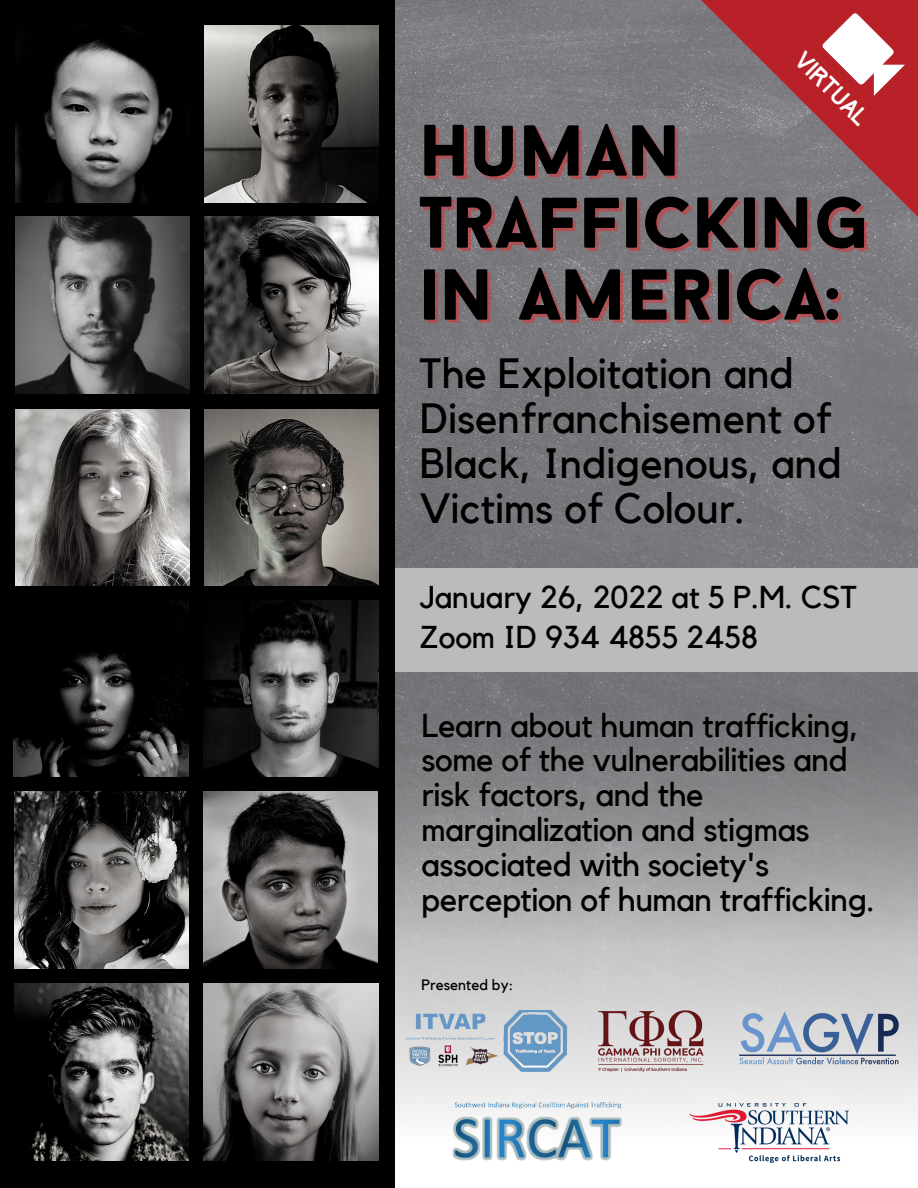
<style>
.page{position:relative;width:918px;height:1188px;background:#fff}
.page>*{position:absolute;margin:0;border:0;box-sizing:border-box;transform-origin:0 0}
.t1{font:900 72.75px/70.3px "Baron Neue";color:#000}
.t2{font:42.15px/45px "Kollektif";color:#000}
.t3{font:33px/34.8px "Kollektif";letter-spacing:-.01em;color:#000}
.t4{font:31.5px "Kollektif";color:#000}
.t5{font:21.6px "Track";color:#fff}
.t6{font:15px "Kollektif";color:#000}
.s1{color:rgb(255 22 22/.4)}
</style>
<div class="page">
<svg style="left:395px;top:0;width:523px;height:708px;background:#7a797d"></svg>
<div style="left:394px;top:708px;width:524px;height:480px;background:linear-gradient(to bottom,#6f6d71,#fff)"></div>
<div style="left:384px;top:569px;width:534px;height:103px;background:#babbbc"></div>
<div style="left:0;top:0;width:395px;height:1188px;background:#000"></div>
<img style="left:15px;top:26px;width:158px;height:176px">
<img style="left:204px;top:26px;width:175px;height:176px">
<img style="left:14px;top:791px;width:175px;height:177px">
<img style="left:204px;top:600px;width:174px;height:177px">
<img style="left:15px;top:217px;width:174px;height:177px">
<img style="left:14px;top:600px;width:174px;height:177px">
<img style="left:204px;top:791px;width:174px;height:177px">
<img style="left:15px;top:409px;width:175px;height:177px">
<img style="left:204px;top:409px;width:175px;height:177px">
<img style="left:204px;top:217px;width:175px;height:177px">
<img style="left:14px;top:983px;width:175px;height:177px">
<img style="left:204px;top:983px;width:174px;height:177px">
<img style="left:689px;top:1103px;width:160px;height:61px">
<img style="left:736px;top:1011px;width:164px;height:57px">
<img style="left:448px;top:1096px;width:180px;height:74px">
<img style="left:404px;top:1010px;width:179px;height:63px">
<svg style="left:700px;top:0;width:218px;height:217px;background:#95575d"></svg>
<svg style="left:821px;top:12px;width:86px;height:86px"></svg>
<img style="left:584px;top:996px;width:138px;height:92px">
<p class="t5" style="left:805px;top:51px;width:94px;rotate:45deg">VIRTUAL</p>
<p class="t1" style="left:420px;top:126px;width:452px"><span class="s1">HUMAN<br></span>TRAFFICKING<br>IN AMERICA:</p>
<p class="t2" style="left:420px;top:352px;width:424px">The Exploitation and<br>Disenfranchisement of<br>Black, Indigenous, and<br>Victims of Colour.</p>
<p class="t4" style="left:420px;top:583px;width:439px">January 26, 2022 at 5 P.M. CST</p>
<p class="t4" style="left:420px;top:622px;width:340px">Zoom ID 934 4855 2458</p>
<p class="t3" style="left:422px;top:709px;width:455px">Learn about human trafficking, some of the vulnerabilities and risk factors, and the marginalization and stigmas associated with society's perception of human trafficking.</p>
<p class="t6" style="left:422px;top:977px;width:93px">Presented by:</p>
</div>
